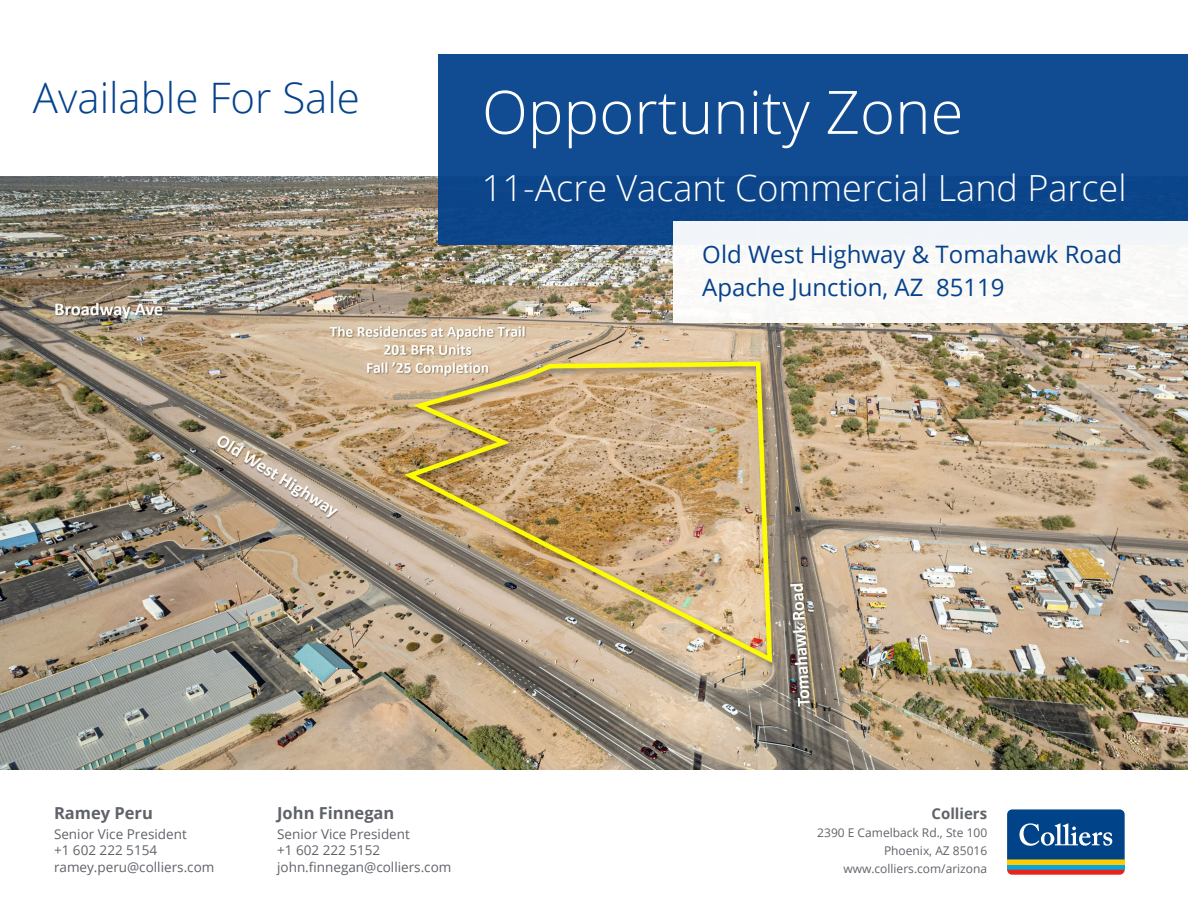
<style>
.page{position:relative;width:1188px;height:918px;background:#fff}
.page>*{position:absolute;margin:0;border:0;box-sizing:border-box;transform-origin:0 0}
.t1{font:300 60px "Open Sans";color:#fff}
.t2{font:300 42px "Open Sans";color:#05428c}
.t3{font:300 36px "Open Sans";color:#fff}
.t4{font:24px "Open Sans";color:#05428c}
.t5{font:700 16.5px "Open Sans";color:#5f6369}
.t6{font:700 15px "Open Sans";color:#5f6369}
.t7{font:13.5px "Open Sans";color:#5f6369}
.t8{font:12px "Open Sans";color:#5f6369}
</style>
<div class="page">
<img style="left:0;top:176px;width:1188px;height:594px">
<div style="left:1007px;top:865px;width:118px;height:5px;background:#00a8e4"></div>
<div style="left:1007px;top:859px;width:118px;height:6px;background:#fc0"></div>
<svg style="left:1007px;top:870px;width:118px;height:5px"></svg>
<svg style="left:1007px;top:809px;width:118px;height:50px;background:#1e5997"></svg>
<div style="left:438px;top:54px;width:750px;height:190px;background:#114b91"></div>
<div style="left:673px;top:221px;width:515px;height:101px;background:#f9f8f8"></div>
<p class="t2" style="left:33px;top:69px;width:329px">Available For Sale</p>
<p class="t1" style="left:482px;top:71px;width:483px">Opportunity Zone</p>
<p class="t3" style="left:482px;top:164px;width:646px">11-Acre Vacant Commercial Land Parcel</p>
<p class="t5" style="left:54px;top:802px;width:100px">Ramey Peru</p>
<p class="t7" style="left:54px;top:825px;width:134px">Senior Vice President</p>
<p class="t7" style="left:54px;top:841px;width:105px">+1 602 222 5154</p>
<p class="t7" style="left:54px;top:858px;width:162px">ramey.peru@colliers.com</p>
<p class="t5" style="left:277px;top:802px;width:119px">John Finnegan</p>
<p class="t7" style="left:277px;top:825px;width:134px">Senior Vice President</p>
<p class="t7" style="left:277px;top:841px;width:105px">+1 602 222 5152</p>
<p class="t7" style="left:277px;top:858px;width:176px">john.finnegan@colliers.com</p>
<p class="t4" style="left:702px;top:238px;width:421px">Old West Highway &amp; Tomahawk Road</p>
<p class="t4" style="left:702px;top:271px;width:304px">Apache Junction, AZ 85119</p>
<p class="t6" style="left:932px;top:803px;width:57px">Colliers</p>
<p class="t8" style="left:817px;top:824px;width:171px">2390 E Camelback Rd., Ste 100</p>
<p class="t8" style="left:884px;top:842px;width:105px">Phoenix, AZ 85016</p>
<p class="t8" style="left:843px;top:860px;width:145px">www.colliers.com/arizona</p>
</div>
